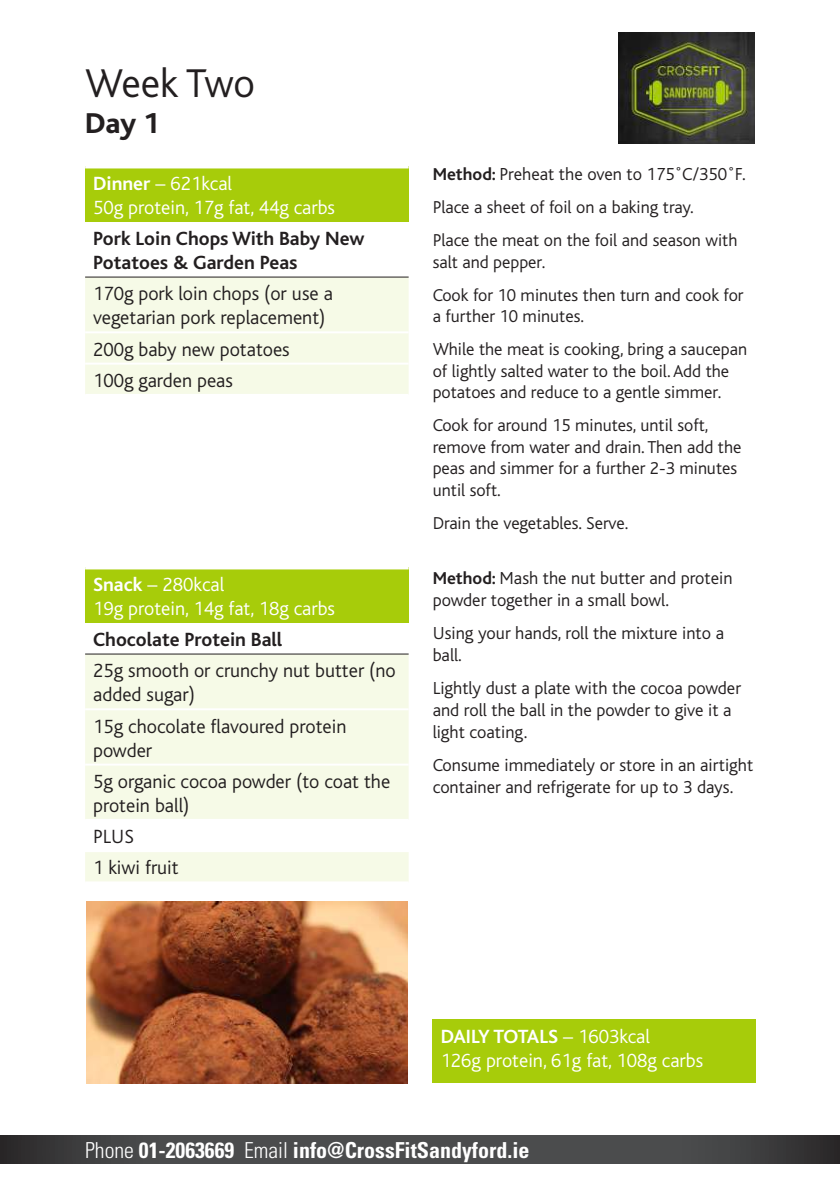
<style>
.page{position:relative;width:840px;height:1191px;background:#fff}
.page>*{position:absolute;margin:0;border:0;box-sizing:border-box;transform-origin:0 0}
.t1{font:300 42px "Bliss";letter-spacing:-.01em;color:#231f20}
.t2{font:800 30px "Bliss";color:#231f20}
.t3{font:700 condensed 22px "Univers";color:#fff}
.t4{font:300 20px/24px "Bliss";color:#231f20}
.t5{font:300 20px/24px "Bliss";color:#fff}
.t6{font:700 20px/24px "Bliss";color:#231f20}
.t7{font:300 18.2px/21.8px "Bliss";color:#231f20}
.t8{font:300 18px/21.6px "Bliss";color:#231f20}
.s1{font-weight:700}
.s2{font-weight:700;font-size:18px}
.s3{font-weight:300}
</style>
<div class="page">
<svg style="left:0;top:1136px;width:839px;height:27px;background:#454546"></svg>
<div style="left:85px;top:166px;width:323px;height:56px;background:#a7cc0a"></div>
<div style="left:85px;top:277px;width:323px;height:117px;background:#f6fae7"></div>
<hr style="left:85px;top:276px;width:323px;height:1px;background:#231f20">
<hr style="left:85px;top:164px;width:323px;height:4px;background:#fff">
<hr style="left:85px;top:331px;width:323px;height:2px;background:#fff">
<hr style="left:85px;top:362px;width:323px;height:2px;background:#fff">
<div style="left:432px;top:1019px;width:323px;height:64px;background:#a7cc0a"></div>
<div style="left:85px;top:567px;width:323px;height:56px;background:#a7cc0a"></div>
<div style="left:85px;top:654px;width:323px;height:227px;background:#f6fae7"></div>
<div style="left:85px;top:820px;width:323px;height:31px;background:#fff"></div>
<hr style="left:85px;top:653px;width:323px;height:1px;background:#231f20">
<hr style="left:85px;top:565px;width:323px;height:4px;background:#fff">
<hr style="left:85px;top:763px;width:323px;height:2px;background:#fff">
<hr style="left:85px;top:819px;width:323px;height:2px;background:#fff">
<hr style="left:85px;top:850px;width:323px;height:2px;background:#fff">
<hr style="left:85px;top:708px;width:323px;height:2px;background:#fff">
<img style="left:86px;top:902px;width:321px;height:181px">
<img style="left:618px;top:33px;width:136px;height:110px">
<h1 class="t1" style="left:85px;top:61px;width:171px">Week Two</h1>
<h2 class="t2" style="left:85px;top:107px;width:76px">Day 1</h2>
<p class="t5" style="left:93px;top:172px;width:243px"><span class="s1">Dinner</span> – 621kcal<br>50g protein, 17g fat, 44g carbs</p>
<p class="t6" style="left:93px;top:227px;width:273px">Pork Loin Chops With Baby New<br>Potatoes &amp; Garden Peas</p>
<p class="t4" style="left:93px;top:282px;width:241px">170g pork loin chops (or use a vegetarian pork replacement)</p>
<p class="t4" style="left:93px;top:334px;width:198px;line-height:31.2px">200g baby new potatoes<br>100g garden peas</p>
<p class="t5" style="left:93px;top:572px;width:243px"><span class="s1">Snack</span> – 280kcal<br>19g protein, 14g fat, 18g carbs</p>
<p class="t6" style="left:93px;top:628px;width:191px">Chocolate Protein Ball</p>
<p class="t4" style="left:93px;top:659px;width:304px">25g smooth or crunchy nut butter (no added sugar)</p>
<p class="t4" style="left:93px;top:714px;width:255px">15g chocolate flavoured protein powder</p>
<p class="t4" style="left:93px;top:769px;width:298px">5g organic cocoa powder (to coat the protein ball)</p>
<p class="t4" style="left:93px;top:821px;width:87px;line-height:31.2px">PLUS<br>1 kiwi fruit</p>
<p class="t7" style="left:432px;top:163px;width:314px"><span class="s2">Method:</span> Preheat the oven to 175˚C/350˚F.</p>
<p class="t8" style="left:432px;top:191px;width:306px;line-height:33px">Place a sheet of foil on a baking tray.<br>Place the meat on the foil and season with</p>
<p class="t8" style="left:432px;top:245px;width:312px;line-height:33px">salt and pepper.<br>Cook for 10 minutes then turn and cook for</p>
<p class="t8" style="left:432px;top:300px;width:316px;line-height:33px">a further 10 minutes.<br>While the meat is cooking, bring a saucepan</p>
<p class="t8" style="left:432px;top:360px;width:298px">of lightly salted water to the boil. Add the potatoes and reduce to a gentle simmer.</p>
<p class="t8" style="left:432px;top:415px;width:310px">Cook for around 15 minutes, until soft, remove from water and drain. Then add the peas and simmer for a further 2-3 minutes until soft.</p>
<p class="t8" style="left:432px;top:512px;width:197px">Drain the vegetables. Serve.</p>
<p class="t7" style="left:432px;top:567px;width:301px"><span class="s2">Method:</span> Mash the nut butter and protein powder together in a small bowl.</p>
<p class="t7" style="left:432px;top:622px;width:293px">Using your hands, roll the mixture into a ball.</p>
<p class="t7" style="left:432px;top:677px;width:310px">Lightly dust a plate with the cocoa powder and roll the ball in the powder to give it a light coating.</p>
<p class="t7" style="left:432px;top:754px;width:322px">Consume immediately or store in an airtight container and refrigerate for up to 3 days.</p>
<p class="t5" style="left:440px;top:1024px;width:264px"><span class="s1">DAILY TOTALS</span> – 1603kcal<br>126g protein, 61g fat, 108g carbs</p>
<p class="t3" style="left:85px;top:1136px;width:445px"><span class="s3">Phone</span> 01-2063669 <span class="s3">Email</span> info@CrossFitSandyford.ie</p>
</div>
